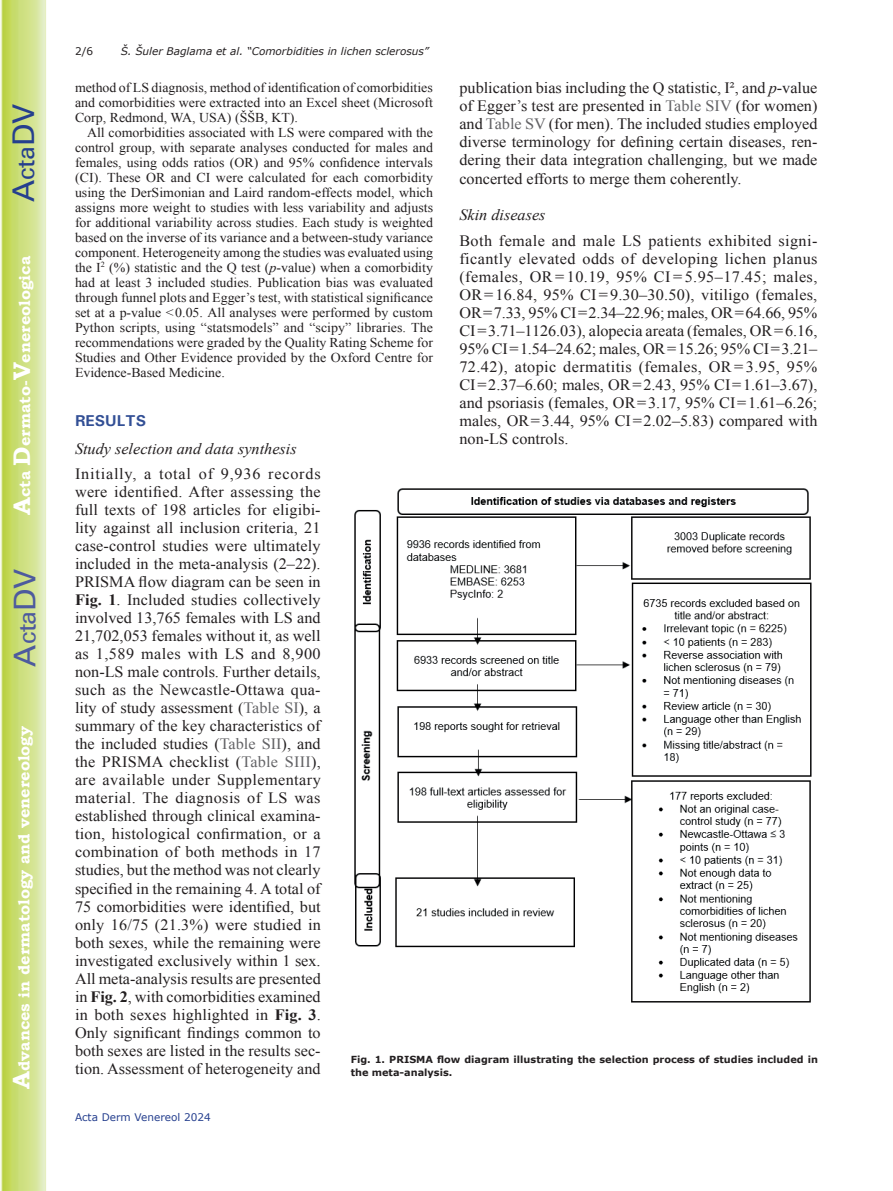
<style>
.page{position:relative;width:893px;height:1191px;background:#fff}
.page>*{position:absolute;margin:0;border:0;box-sizing:border-box;transform-origin:0 0}
.t1{font:30px "Univers";color:#4d5a9e}
.t2{font:30px "Univers";color:#253f8e}
.t3{font:15.75px/18px "Times New Roman";color:#231f20;text-align:justify}
.t4{font:700 15.75px "Bookman Old Style";color:#fff}
.t5{font:italic 15.75px "Times New Roman";color:#231f20}
.t6{font:700 15.75px "Univers";color:#324f95}
.t7{font:13.5px/15px "Times New Roman";color:#231f20;text-align:justify}
.t8{font:italic 10.5px "Verdana";color:#231f20}
.t9{font:10.5px "Verdana";color:#253f8e}
.t10{font:10.5px "Verdana";color:#231f20}
.t11{font:700 9.75px/13.5px "Verdana";color:#231f20}
.s1{font-size:24px}
.s2{font-style:italic}
.s3{font-weight:700}
.s4{color:#636366}
</style>
<div class="page">
<svg style="left:1px;top:0;width:45px;height:1191px;background:#cfe084"></svg>
<img style="left:354px;top:488px;width:458px;height:515px">
<h1 class="t2" style="left:6px;top:202px;width:100px;rotate:-90deg">A<span class="s1">cta</span>DV</h1>
<p class="t4" style="left:15px;top:515px;width:260px;rotate:-90deg"><span class="s1">A</span>cta <span class="s1">D</span>ermato-<span class="s1">V</span>enereologica</p>
<h1 class="t1" style="left:7px;top:666px;width:100px;rotate:-90deg">A<span class="s1">cta</span>DV</h1>
<p class="t4" style="left:15px;top:1088px;width:364px;rotate:-90deg"><span class="s1">A</span>dvances in dermatology and venereology</p>
<p class="t10" style="left:75px;top:44px;width:20px">2/6</p>
<p class="t8" style="left:121px;top:44px;width:309px">Š. Šuler Baglama et al. “Comorbidities in lichen sclerosus”</p>
<p class="t7" style="left:75px;top:80px;width:360px">method of LS diagnosis, method of identification of comorbidities and comorbidities were extracted into an Excel sheet (Microsoft Corp, Redmond, WA, USA) (ŠŠB, KT).</p>
<p class="t7" style="left:75px;top:125px;width:360px;text-indent:12px">All comorbidities associated with LS were compared with the control group, with separate analyses conducted for males and females, using odds ratios (OR) and 95% confidence intervals (CI). These OR and CI were calculated for each comorbidity using the DerSimonian and Laird random-effects model, which assigns more weight to studies with less variability and adjusts for additional variability across studies. Each study is weighted based on the inverse of its variance and a between-study variance component. Heterogeneity among the studies was evaluated using the I<sup>2</sup> (%) statistic and the Q test (<span class="s2">p</span>-value) when a comorbidity had at least 3 included studies. Publication bias was evaluated through funnel plots and Egger’s test, with statistical significance set at a p-value &lt;0.05. All analyses were performed by custom Python scripts, using “statsmodels” and “scipy” libraries. The recommendations were graded by the Quality Rating Scheme for Studies and Other Evidence provided by the Oxford Centre for Evidence-Based Medicine.</p>
<p class="t6" style="left:75px;top:410px;width:73px">RESULTS</p>
<p class="t5" style="left:75px;top:438px;width:223px">Study selection and data synthesis</p>
<p class="t3" style="left:75px;top:465px;width:247px">Initially, a total of 9,936 records were identified. After assessing the full texts of 198 articles for eligibi&shy;lity against all inclusion criteria, 21 case-control studies were ultimately included in the meta-analysis (2–22).<br>PRISMA flow diagram can be seen in <span class="s3">Fig. 1</span>. Included studies collectively involved 13,765 females with LS and 21,702,053 females without it, as well as 1,589 males with LS and 8,900 non-LS male controls. Further details, such as the Newcastle-Ottawa qua&shy;lity of study assessment (<span class="s4">Table SI</span>), a summary of the key characteristics of the included studies (<span class="s4">Table SII</span>), and the PRISMA checklist (<span class="s4">Table SIII</span>), are available under Supplementary material. The diagnosis of LS was established through clinical examina&shy;tion, histological confirmation, or a combination of both methods in 17 studies, but the method was not clearly specified in the remaining 4. A total of 75 comorbidities were identified, but only 16/75 (21.3%) were studied in both sexes, while the remaining were investigated exclusively within 1 sex.<br>All meta-analysis results are presented in <span class="s3">Fig. 2</span>, with comorbidities examined in both sexes highlighted in <span class="s3">Fig. 3</span>.<br>Only significant findings common to both sexes are listed in the results sec&shy;tion. Assessment of heterogeneity and</p>
<p class="t3" style="left:459px;top:79px;width:360px">publication bias including the Q statistic, I², and <span class="s2">p</span>-value of Egger’s test are presented in <span class="s4">Table SIV</span> (for women) and <span class="s4">Table SV</span> (for men). The included studies employed diverse terminology for defining certain diseases, ren&shy;dering their data integration challenging, but we made concerted efforts to merge them coherently.</p>
<p class="t5" style="left:459px;top:204px;width:88px">Skin diseases</p>
<p class="t3" style="left:459px;top:231px;width:360px">Both female and male LS patients exhibited signi&shy;ficantly elevated odds of developing lichen planus (females, OR= 10.19, 95% CI = 5.95–17.45; males, OR=16.84, 95% CI=9.30–30.50), vitiligo (females, OR=7.33, 95% CI=2.34–22.96; males, OR=64.66, 95% CI=3.71–1126.03), alopecia areata (females, OR=6.16, 95% CI=1.54–24.62; males, OR=15.26; 95% CI=3.21– 72.42), atopic dermatitis (females, OR= 3.95, 95% CI=2.37–6.60; males, OR=2.43, 95% CI=1.61–3.67), and psoriasis (females, OR=3.17, 95% CI=1.61–6.26; males, OR=3.44, 95% CI=2.02–5.83) compared with non-LS controls.</p>
<p class="t11" style="left:351px;top:1052px;width:469px">Fig. 1. PRISMA flow diagram illustrating the selection process of studies included in the meta-analysis.</p>
<p class="t9" style="left:75px;top:1110px;width:137px">Acta Derm Venereol 2024</p>
</div>
